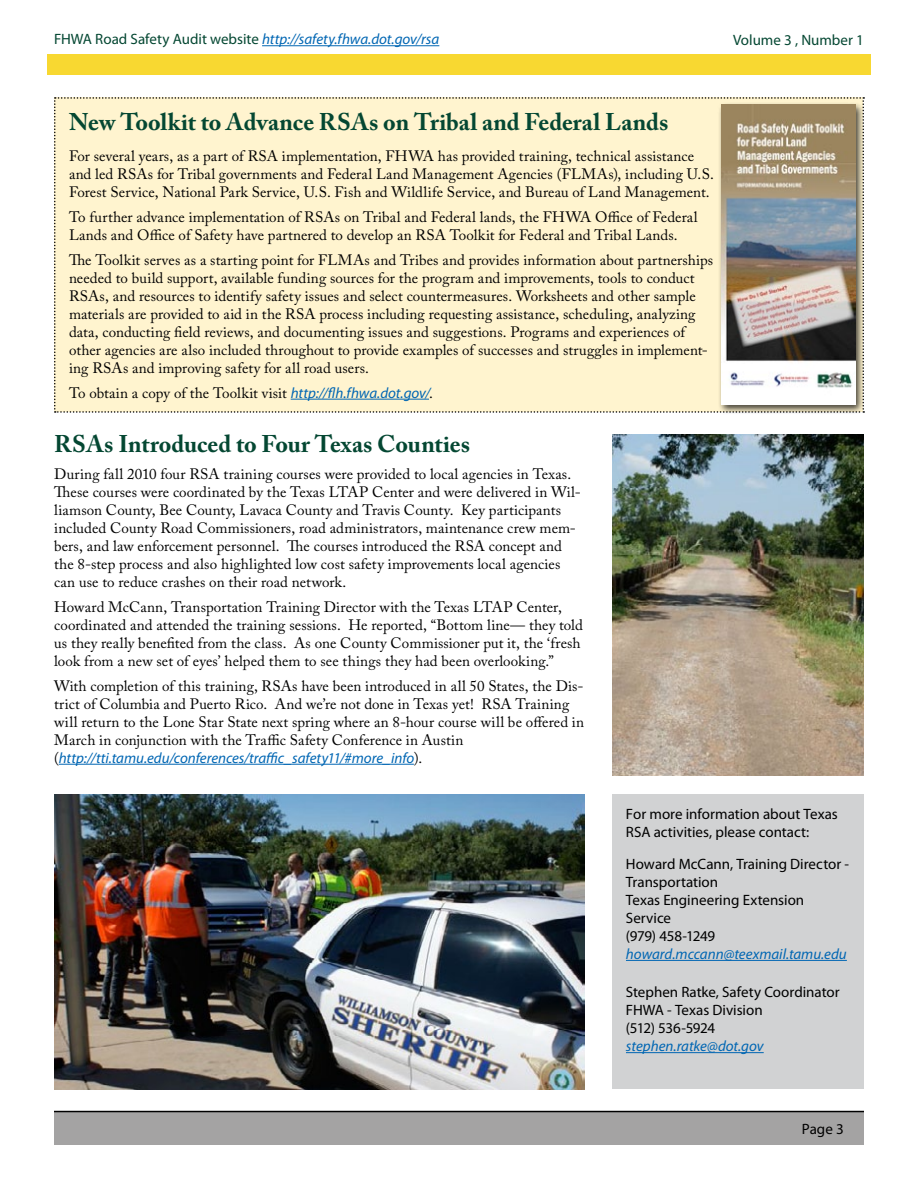
<style>
.page{position:relative;width:918px;height:1188px;background:#fff}
.page>*{position:absolute;margin:0;border:0;box-sizing:border-box;transform-origin:0 0}
.t1{font:700 24px "Adobe Caslon Pro";color:#044732}
.t2{font:15px/18px "Adobe Caslon Pro";letter-spacing:.005em;color:#000}
.t3{font:15px/18px "Myriad Pro";color:#000}
.t4{font:italic 15px "Myriad Pro";letter-spacing:-.005em;color:#0066b3}
.t5{font:15px "Myriad Pro";color:#044732}
.s1{font-style:normal;color:#044732}
.s2{font-family:"Myriad Pro";font-style:italic;color:#0066b3}
.s3{font-family:"Adobe Caslon Pro";font-style:normal;color:#000}
</style>
<div class="page">
<div style="left:47px;top:54px;width:824px;height:21px;background:#f8d831"></div>
<hr style="left:262px;top:45px;width:177px;height:1px;background:#0066b3">
<div style="left:612px;top:795px;width:252px;height:294px;background:#d1d2d3"></div>
<hr style="left:626px;top:960px;width:221px;height:1px;background:#0066b3">
<hr style="left:626px;top:1052px;width:138px;height:1px;background:#0066b3">
<hr style="left:59px;top:764px;width:355px;height:1px;background:#0066b3">
<img style="left:54px;top:795px;width:531px;height:294px">
<img style="left:612px;top:434px;width:252px;height:341px">
<div style="left:54px;top:1112px;width:810px;height:33px;background:#a4a3a3"></div>
<hr style="left:54px;top:1111px;width:810px;height:1px;background:#000">
<div style="left:54px;top:97px;width:810px;height:316px;background:#fff4cf"></div>
<div style="left:717px;top:101px;width:147px;height:313px;background:#000;opacity:.75"></div>
<img style="left:721px;top:105px;width:134px;height:300px">
<p class="t4" style="left:54px;top:30px;width:387px"><span class="s1">FHWA Road Safety Audit website</span> http://safety.fhwa.dot.gov/rsa</p>
<p class="t5" style="left:733px;top:31px;width:132px">Volume 3 , Number 1</p>
<h1 class="t1" style="left:69px;top:108px;width:601px">New Toolkit to Advance RSAs on Tribal and Federal Lands</h1>
<p class="t2" style="left:69px;top:147px;width:646px">For several years, as a part of RSA implementation, FHWA has provided training, technical assistance and led RSAs for Tribal governments and Federal Land Management Agencies (FLMAs), including U.S.<br>Forest Service, National Park Service, U.S. Fish and Wildlife Service, and Bureau of Land Management.</p>
<p class="t2" style="left:69px;top:208px;width:630px">To further advance implementation of RSAs on Tribal and Federal lands, the FHWA Office of Federal<br>Lands and Office of Safety have partnered to develop an RSA Toolkit for Federal and Tribal Lands.</p>
<p class="t2" style="left:69px;top:251px;width:646px">The Toolkit serves as a starting point for FLMAs and Tribes and provides information about partnerships needed to build support, available funding sources for the program and improvements, tools to conduct RSAs, and resources to identify safety issues and select countermeasures. Worksheets and other sample materials are provided to aid in the RSA process including requesting assistance, scheduling, analyzing data, conducting field reviews, and documenting issues and suggestions. Programs and experiences of other agencies are also included throughout to provide examples of successes and struggles in implement&shy;ing RSAs and improving safety for all road users.</p>
<p class="t2" style="left:69px;top:383px;width:365px">To obtain a copy of the Toolkit visit <span class="s2">http://flh.fhwa.dot.gov/</span>.</p>
<h1 class="t1" style="left:54px;top:430px;width:418px">RSAs Introduced to Four Texas Counties</h1>
<p class="t2" style="left:54px;top:465px;width:528px">During fall 2010 four RSA training courses were provided to local agencies in Texas.<br>These courses were coordinated by the Texas LTAP Center and were delivered in Wil&shy;liamson County, Bee County, Lavaca County and Travis County. Key participants included County Road Commissioners, road administrators, maintenance crew mem&shy;bers, and law enforcement personnel. The courses introduced the RSA concept and the 8-step process and also highlighted low cost safety improvements local agencies can use to reduce crashes on their road network.</p>
<p class="t2" style="left:54px;top:598px;width:530px">Howard McCann, Transportation Training Director with the Texas LTAP Center, coordinated and attended the training sessions. He reported, “Bottom line— they told us they really benefited from the class. As one County Commissioner put it, the ‘fresh look from a new set of eyes’ helped them to see things they had been overlooking.”</p>
<p class="t2" style="left:54px;top:677px;width:531px">With completion of this training, RSAs have been introduced in all 50 States, the Dis&shy;trict of Columbia and Puerto Rico. And we’re not done in Texas yet! RSA Training will return to the Lone Star State next spring where an 8-hour course will be offered in March in conjunction with the Traffic Safety Conference in Austin</p>
<p class="t4" style="left:54px;top:748px;width:370px"><span class="s3">(</span>http://tti.tamu.edu/conferences/traffic_safety11/#more_info<span class="s3">).</span></p>
<p class="t3" style="left:626px;top:805px;width:213px">For more information about Texas<br>RSA activities, please contact:</p>
<p class="t3" style="left:626px;top:855px;width:225px">Howard McCann, Training Director -<br>Transportation<br>Texas Engineering Extension<br>Service<br>(979) 458-1249</p>
<p class="t4" style="left:626px;top:945px;width:222px">howard.mccann@teexmail.tamu.edu</p>
<p class="t3" style="left:626px;top:983px;width:215px">Stephen Ratke, Safety Coordinator<br>FHWA - Texas Division<br>(512) 536-5924</p>
<p class="t4" style="left:626px;top:1037px;width:139px">stephen.ratke@dot.gov</p>
<p class="t3" style="left:802px;top:1119px;width:43px">Page 3</p>
</div>
